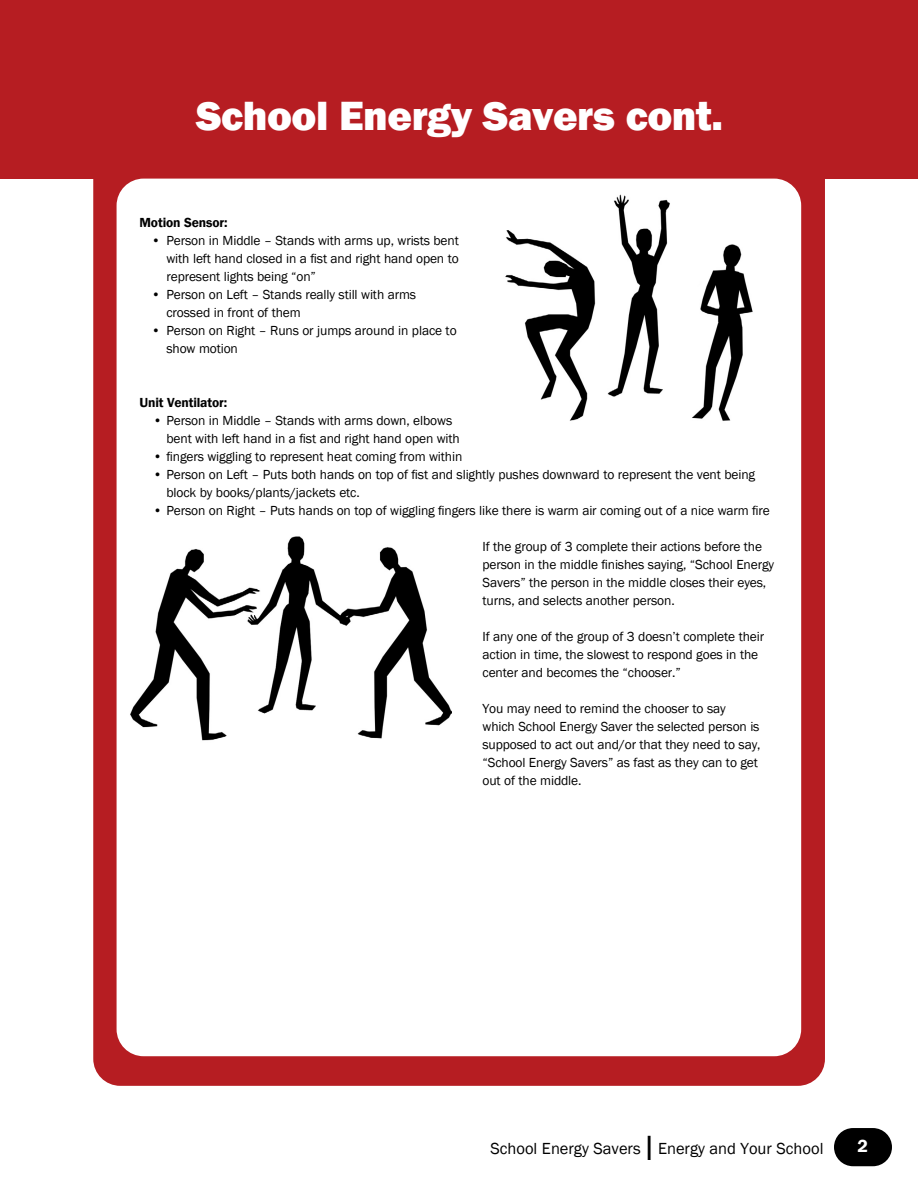
<style>
.page{position:relative;width:918px;height:1188px;background:#fff}
.page>*{position:absolute;margin:0;border:0;box-sizing:border-box;transform-origin:0 0}
.t1{font:800 42px "Franklin Gothic";letter-spacing:-.01em;color:#fff}
.t2{font:600 18px "Franklin Gothic";color:#fff}
.t3{font:16.5px "Franklin Gothic";color:#000}
.t4{font:13.5px/18px "Franklin Gothic";letter-spacing:-.01em;color:#000}
.t5{font:600 13.5px "Franklin Gothic";letter-spacing:-.01em;color:#000}
.s1{font-size:36px}
</style>
<div class="page">
<div style="left:0;top:0;width:918px;height:179px;background:#b61d22"></div>
<div style="left:93px;top:119px;width:732px;height:967px;background:#b61d22;border-radius:27px"></div>
<div style="left:117px;top:179px;width:684px;height:877px;background:#fff;border-radius:27px"></div>
<div style="left:834px;top:1128px;width:58px;height:38px;background:#000;border-radius:19px"></div>
<img style="left:505px;top:194px;width:248px;height:227px">
<img style="left:130px;top:536px;width:322px;height:205px">
<h1 class="t1" style="left:196px;top:88px;width:528px">School Energy Savers cont.</h1>
<p class="t5" style="left:140px;top:214px;width:89px">Motion Sensor:</p>
<p class="t4" style="left:166px;top:232px;width:294px;text-align:justify;text-indent:-15px">• Person in Middle – Stands with arms up, wrists bent with left hand closed in a fist and right hand open to represent lights being “on”</p>
<p class="t4" style="left:166px;top:286px;width:251px;text-indent:-15px">• Person on Left – Stands really still with arms crossed in front of them</p>
<p class="t4" style="left:166px;top:322px;width:292px;text-indent:-15px">• Person on Right – Runs or jumps around in place to show motion</p>
<p class="t5" style="left:140px;top:394px;width:89px">Unit Ventilator:</p>
<p class="t4" style="left:166px;top:412px;width:295px;text-indent:-14px">• Person in Middle – Stands with arms down, elbows bent with left hand in a fist and right hand open with</p>
<p class="t4" style="left:153px;top:448px;width:311px">• fingers wiggling to represent heat coming from within</p>
<p class="t4" style="left:166px;top:466px;width:590px;text-indent:-14px">• Person on Left – Puts both hands on top of fist and slightly pushes downward to represent the vent being block by books/plants/jackets etc.</p>
<p class="t4" style="left:153px;top:502px;width:619px">• Person on Right – Puts hands on top of wiggling fingers like there is warm air coming out of a nice warm fire</p>
<p class="t4" style="left:483px;top:538px;width:293px">If the group of 3 complete their actions before the person in the middle finishes saying, “School Energy Savers” the person in the middle closes their eyes, turns, and selects another person.</p>
<p class="t4" style="left:483px;top:628px;width:283px">If any one of the group of 3 doesn’t complete their action in time, the slowest to respond goes in the center and becomes the “chooser.”</p>
<p class="t4" style="left:483px;top:700px;width:280px">You may need to remind the chooser to say which School Energy Saver the selected person is supposed to act out and/or that they need to say, “School Energy Savers” as fast as they can to get out of the middle.</p>
<p class="t3" style="left:491px;top:1138px;width:334px">School Energy Savers <span class="s1">l</span> Energy and Your School</p>
<h2 class="t2" style="left:858px;top:1135px;width:12px">2</h2>
</div>
